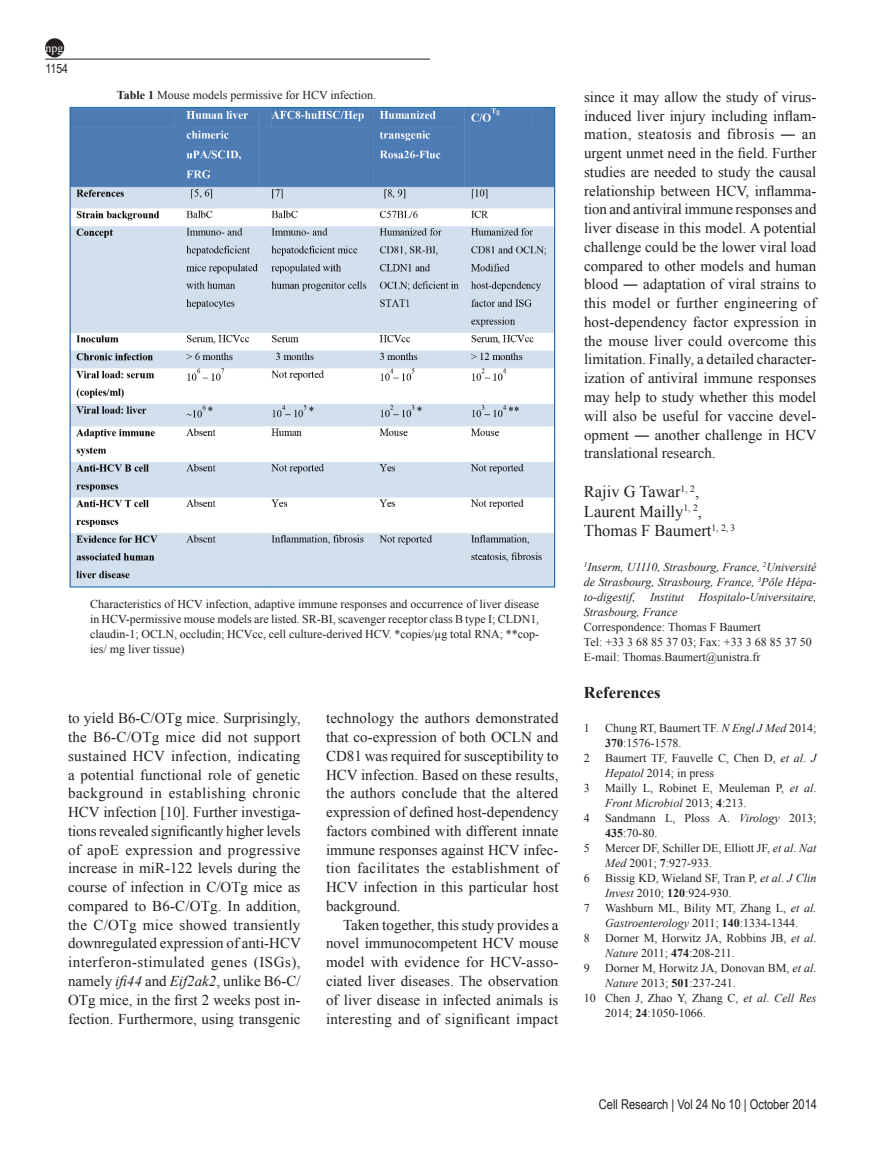
<style>
.page{position:relative;width:893px;height:1170px;background:#fff}
.page>*{position:absolute;margin:0;border:0;box-sizing:border-box;transform-origin:0 0}
.t1{font:16.5px/19.5px "Times New Roman PSMT2";color:#231f20}
.t2{font:700 16.5px "Times New Roman";color:#231f20}
.t3{font:15px/18.8px "Times New Roman PSMT2";color:#231f20;text-align:justify}
.t4{font:15px/18.8px "Times New Roman";color:#231f20;text-align:justify}
.t5{font:13.5px "Arial Narrow";color:#231f20}
.t6{font:12.75px "Arial Narrow";color:#231f20}
.t7{font:12px/15px "Times New Roman PSMT2";color:#231f20}
.t8{font:italic 12px/15px "Times New Roman";color:#231f20;text-align:justify}
.t9{font:12px "Times New Roman PSMT2";color:#fff}
.s1{font-family:"Times New Roman";font-weight:700}
.s2{font-family:"Times New Roman PS Italic MT2"}
.s3{font-family:"Times New Roman";font-style:italic}
.s4{font-family:"Times New Roman PSMT2"}
.s5{font-family:"Times New Roman PSMT2";font-style:normal}
.s6{font-weight:700;font-style:normal}
</style>
<div class="page">
<hr style="left:45px;top:59px;width:385px;height:1px;background:#231f20">
<div style="left:46px;top:39px;width:17px;height:18px;background:#231f20;border-radius:50%"></div>
<div style="left:45px;top:38px;width:19px;height:19px;border:2px solid #231f20;border-radius:50%"></div>
<img style="left:69px;top:107px;width:487px;height:481px">
<p class="t9" style="left:46px;top:40px;width:19px">npg</p>
<p class="t6" style="left:46px;top:59px;width:24px">1154</p>
<p class="t7" style="left:117px;top:88px;width:261px"><span class="s1">Table 1</span> Mouse models permissive for HCV infection.</p>
<p class="t7" style="left:90px;top:595px;width:451px;text-align:justify">Characteristics of HCV infection, adaptive immune responses and occurrence of liver disease in HCV-permissive mouse models are listed. SR-BI, scavenger receptor class B type I; CLDN1, claudin-1; OCLN, occludin; HCVcc, cell culture-derived HCV. *copies/µg total RNA; **cop&shy;ies/ mg liver tissue)</p>
<p class="t3" style="left:68px;top:708px;width:234px">to yield B6-C/OTg mice. Surprisingly, the B6-C/OTg mice did not support sustained HCV infection, indicating a potential functional role of genetic background in establishing chronic HCV infection [10]. Further investiga-</p>
<p class="t4" style="left:68px;top:821px;width:234px">tions revealed significantly higher levels</p>
<p class="t3" style="left:68px;top:840px;width:234px">of apoE expression and progressive increase in miR-122 levels during the course of infection in C/OTg mice as compared to B6-C/OTg. In addition, the C/OTg mice showed transiently downregulated expression of anti-HCV interferon-stimulated genes (ISGs), namely <span class="s2">ifi44</span> and <span class="s3">Eif2ak2</span>, unlike B6-C/</p>
<p class="t4" style="left:68px;top:990px;width:234px">OTg mice, in the first 2 weeks post in<span class="s4">-</span></p>
<p class="t3" style="left:68px;top:1008px;width:234px">fection. Furthermore, using transgenic</p>
<p class="t3" style="left:326px;top:708px;width:234px">technology the authors demonstrated that co-expression of both OCLN and CD81 was required for susceptibility to HCV infection. Based on these results, the authors conclude that the altered</p>
<p class="t4" style="left:326px;top:802px;width:234px">expression of defined host-dependency</p>
<p class="t3" style="left:326px;top:821px;width:234px">factors combined with different innate immune responses against HCV infec&shy;tion facilitates the establishment of HCV infection in this particular host background.</p>
<p class="t3" style="left:326px;top:915px;width:234px;text-indent:17px">Taken together, this study provides a novel immunocompetent HCV mouse model with evidence for HCV-asso&shy;ciated liver diseases. The observation of liver disease in infected animals is</p>
<p class="t4" style="left:326px;top:1008px;width:234px">interesting and of significant impact</p>
<p class="t3" style="left:584px;top:87px;width:234px">since it may allow the study of virus-</p>
<p class="t4" style="left:584px;top:106px;width:234px">induced liver injury including inflam&shy;mation, steatosis and fibrosis ― an urgent unmet need in the field. Further</p>
<p class="t3" style="left:584px;top:162px;width:234px">studies are needed to study the causal</p>
<p class="t4" style="left:584px;top:181px;width:234px">relationship between HCV, inflamma<span class="s4">-</span></p>
<p class="t3" style="left:584px;top:200px;width:234px">tion and antiviral immune responses and liver disease in this model. A potential challenge could be the lower viral load compared to other models and human</p>
<p class="t4" style="left:584px;top:275px;width:234px">blood ― adaptation of viral strains to</p>
<p class="t3" style="left:584px;top:293px;width:234px">this model or further engineering of host-dependency factor expression in the mouse liver could overcome this limitation. Finally, a detailed character&shy;ization of antiviral immune responses may help to study whether this model will also be useful for vaccine devel-</p>
<p class="t4" style="left:584px;top:425px;width:234px">opment ― another challenge in HCV</p>
<p class="t3" style="left:584px;top:443px;width:133px">translational research.</p>
<p class="t1" style="left:584px;top:481px;width:153px">Rajiv G Tawar<sup>1,</sup> <sup>2</sup>,<br>Laurent Mailly<sup>1,</sup> <sup>2</sup>,<br>Thomas F Baumert<sup>1,</sup> <sup>2,</sup> <sup>3</sup></p>
<p class="t8" style="left:584px;top:559px;width:234px"><sup>1</sup>Inserm, U1110, Strasbourg, France, <sup>2</sup>Université de Strasbourg, Strasbourg, France, <sup>3</sup>Pôle Hépa&shy;to-digestif, Institut Hospitalo-Universitaire, Strasbourg, France</p>
<p class="t7" style="left:584px;top:619px;width:229px">Correspondence: Thomas F Baumert<br>Tel: +33 3 68 85 37 03; Fax: +33 3 68 85 37 50<br>E-mail: Thomas.Baumert@unistra.fr</p>
<p class="t2" style="left:584px;top:681px;width:78px">References</p>
<p class="t7" style="left:584px;top:720px;width:7px">1</p>
<p class="t7" style="left:605px;top:720px;width:213px">Chung RT, Baumert TF. <span class="s3">N Engl J Med</span> 2014;<br><span class="s1">370</span>:1576-1578.</p>
<p class="t7" style="left:584px;top:750px;width:7px">2</p>
<p class="t7" style="left:605px;top:750px;width:213px">Baumert TF, Fauvelle C, Chen D, <span class="s3">et al</span>. <span class="s3">J<br>Hepatol</span> 2014; in press</p>
<p class="t7" style="left:584px;top:780px;width:7px">3</p>
<p class="t7" style="left:605px;top:780px;width:213px">Mailly L, Robinet E, Meuleman P, <span class="s3">et al</span>.</p>
<p class="t8" style="left:605px;top:795px;width:143px">Front Microbiol <span class="s5">2013;</span> <span class="s6">4</span><span class="s5">:213.</span></p>
<p class="t7" style="left:584px;top:810px;width:7px">4</p>
<p class="t7" style="left:605px;top:810px;width:213px">Sandmann L, Ploss A. <span class="s3">Virology</span> 2013;<br><span class="s1">435</span>:70-80.</p>
<p class="t7" style="left:584px;top:840px;width:7px">5</p>
<p class="t7" style="left:605px;top:840px;width:213px">Mercer DF, Schiller DE, Elliott JF, <span class="s3">et al</span>. <span class="s3">Nat<br>Med</span> 2001; <span class="s1">7</span>:927-933.</p>
<p class="t7" style="left:584px;top:870px;width:7px">6</p>
<p class="t7" style="left:605px;top:870px;width:213px">Bissig KD, Wieland SF, Tran P, <span class="s3">et al</span>. <span class="s3">J Clin<br>Invest</span> 2010; <span class="s1">120</span>:924-930.</p>
<p class="t7" style="left:584px;top:900px;width:7px">7</p>
<p class="t7" style="left:605px;top:900px;width:213px">Washburn ML, Bility MT, Zhang L, <span class="s3">et al.</span></p>
<p class="t8" style="left:605px;top:915px;width:194px">Gastroenterology <span class="s5">2011;</span> <span class="s6">140</span><span class="s5">:1334-1344.</span></p>
<p class="t7" style="left:584px;top:930px;width:7px">8</p>
<p class="t7" style="left:605px;top:930px;width:213px">Dorner M, Horwitz JA, Robbins JB, <span class="s3">et al</span>.<br><span class="s3">Nature</span> 2011; <span class="s1">474</span>:208-211.</p>
<p class="t7" style="left:584px;top:960px;width:7px">9</p>
<p class="t7" style="left:605px;top:960px;width:213px">Dorner M, Horwitz JA, Donovan BM, <span class="s3">et al</span>.</p>
<p class="t7" style="left:605px;top:975px;width:132px"><span class="s3">Nature</span> 2013; <span class="s1">501</span>:237-241.</p>
<p class="t7" style="left:584px;top:990px;width:234px">10 Chen J, Zhao Y, Zhang C, <span class="s3">et al</span>. <span class="s3">Cell Res</span></p>
<p class="t7" style="left:605px;top:1005px;width:102px">2014; <span class="s1">24</span>:1050-1066.</p>
<p class="t5" style="left:599px;top:1094px;width:220px">Cell Research | Vol 24 No 10 | October 2014</p>
</div>
